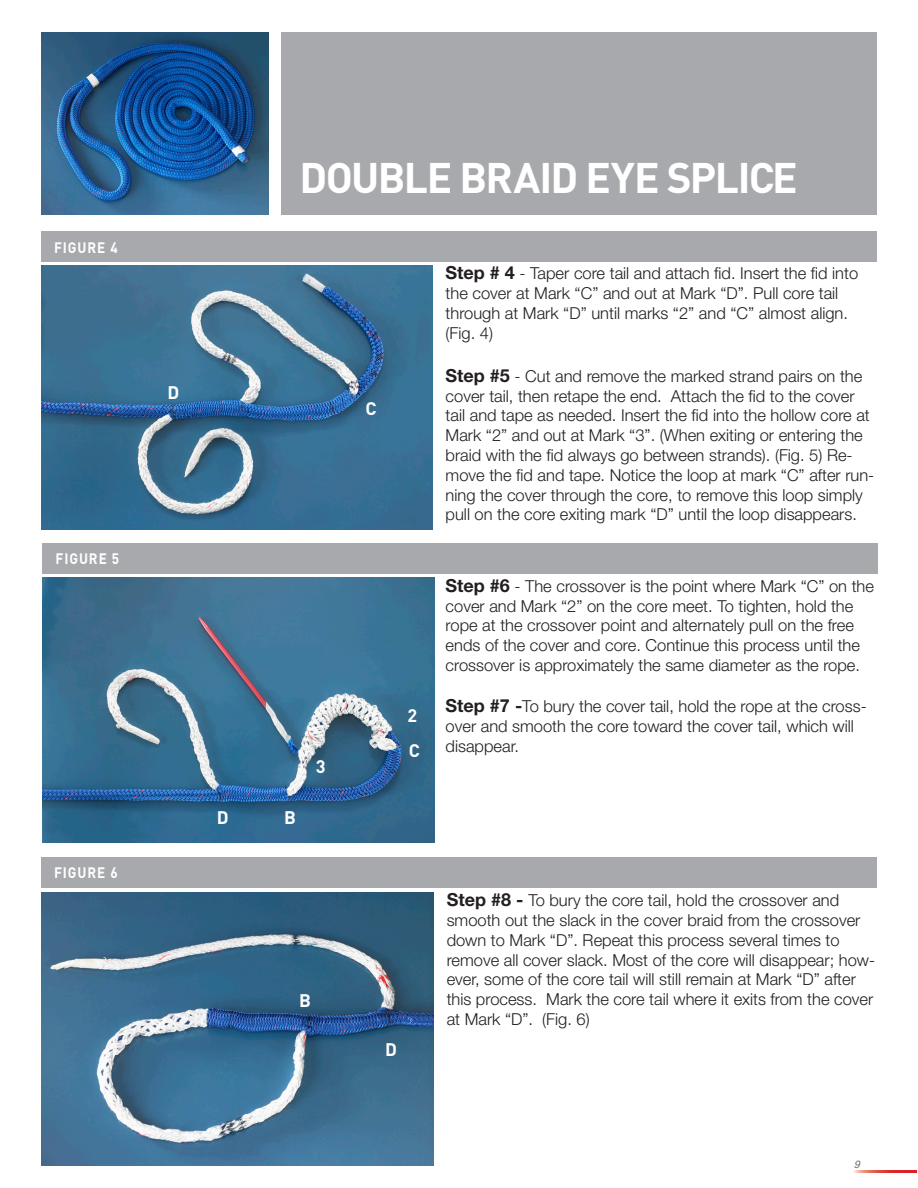
<style>
.page{position:relative;width:918px;height:1188px;background:#fff}
.page>*{position:absolute;margin:0;border:0;box-sizing:border-box;transform-origin:0 0}
.t1{font:700 42.3px "DIN";letter-spacing:-.035em;color:#fff}
.t2{font:700 18px "DIN";color:#fff}
.t3{font:300 16.5px/19.8px "Helvetica Neue LT";color:#231f20}
.t4{font:700 15px "DIN";letter-spacing:.07em;color:#fff;scale:.9 1}
.t5{font:italic 10.5px "Helvetica Neue LT";color:#6c6d70}
.s1{font-weight:700;font-size:18px}
</style>
<div class="page">
<div style="left:282px;top:33px;width:595px;height:182px;background:#a8a9ad"></div>
<img style="left:41px;top:33px;width:228px;height:182px">
<img style="left:41px;top:265px;width:392px;height:265px">
<img style="left:43px;top:578px;width:391px;height:264px">
<img style="left:42px;top:892px;width:391px;height:273px">
<div style="left:41px;top:231px;width:836px;height:31px;background:#a8a9ad"></div>
<div style="left:43px;top:543px;width:835px;height:31px;background:#a8a9ad"></div>
<div style="left:41px;top:857px;width:836px;height:31px;background:#a8a9ad"></div>
<svg style="left:854px;top:1171px;width:62px;height:2px"></svg>
<p class="t4" style="left:54px;top:237px;width:72px">FIGURE 4</p>
<p class="t4" style="left:55px;top:549px;width:72px">FIGURE 5</p>
<p class="t4" style="left:54px;top:863px;width:72px">FIGURE 6</p>
<p class="t2" style="left:168px;top:381px;width:13px">D</p>
<p class="t1" style="left:299px;top:150px;width:500px">DOUBLE BRAID EYE SPLICE</p>
<p class="t2" style="left:217px;top:806px;width:13px">D</p>
<p class="t2" style="left:284px;top:806px;width:13px">B</p>
<p class="t2" style="left:316px;top:754px;width:11px">3</p>
<p class="t2" style="left:299px;top:988px;width:13px">B</p>
<p class="t2" style="left:366px;top:397px;width:12px">C</p>
<p class="t2" style="left:408px;top:703px;width:11px">2</p>
<p class="t2" style="left:409px;top:738px;width:12px">C</p>
<p class="t3" style="left:446px;top:263px;width:414px"><span class="s1">Step # 4</span> - Taper core tail and attach fid. Insert the fid into the cover at Mark “C” and out at Mark “D”. Pull core tail through at Mark “D” until marks “2” and “C” almost align. (Fig. 4)</p>
<p class="t3" style="left:446px;top:366px;width:430px"><span class="s1">Step #5</span> - Cut and remove the marked strand pairs on the cover tail, then retape the end. Attach the fid to the cover tail and tape as needed. Insert the fid into the hollow core at Mark “2” and out at Mark “3”. (When exiting or entering the braid with the fid always go between strands). (Fig. 5) Re&shy;move the fid and tape. Notice the loop at mark “C” after run&shy;ning the cover through the core, to remove this loop simply pull on the core exiting mark “D” until the loop disappears.</p>
<p class="t3" style="left:446px;top:576px;width:430px"><span class="s1">Step #6</span> - The crossover is the point where Mark “C” on the cover and Mark “2” on the core meet. To tighten, hold the rope at the crossover point and alternately pull on the free ends of the cover and core. Continue this process until the crossover is approximately the same diameter as the rope.</p>
<p class="t3" style="left:446px;top:696px;width:423px"><span class="s1">Step #7 -</span>To bury the cover tail, hold the rope at the cross&shy;over and smooth the core toward the cover tail, which will disappear.</p>
<p class="t2" style="left:385px;top:1037px;width:13px">D</p>
<p class="t3" style="left:447px;top:890px;width:430px"><span class="s1">Step #8 -</span> To bury the core tail, hold the crossover and smooth out the slack in the cover braid from the crossover down to Mark “D”. Repeat this process several times to remove all cover slack. Most of the core will disappear; how&shy;ever, some of the core tail will still remain at Mark “D” after this process. Mark the core tail where it exits from the cover at Mark “D”. (Fig. 6)</p>
<p class="t5" style="left:854px;top:1158px;width:9px">9</p>
</div>
